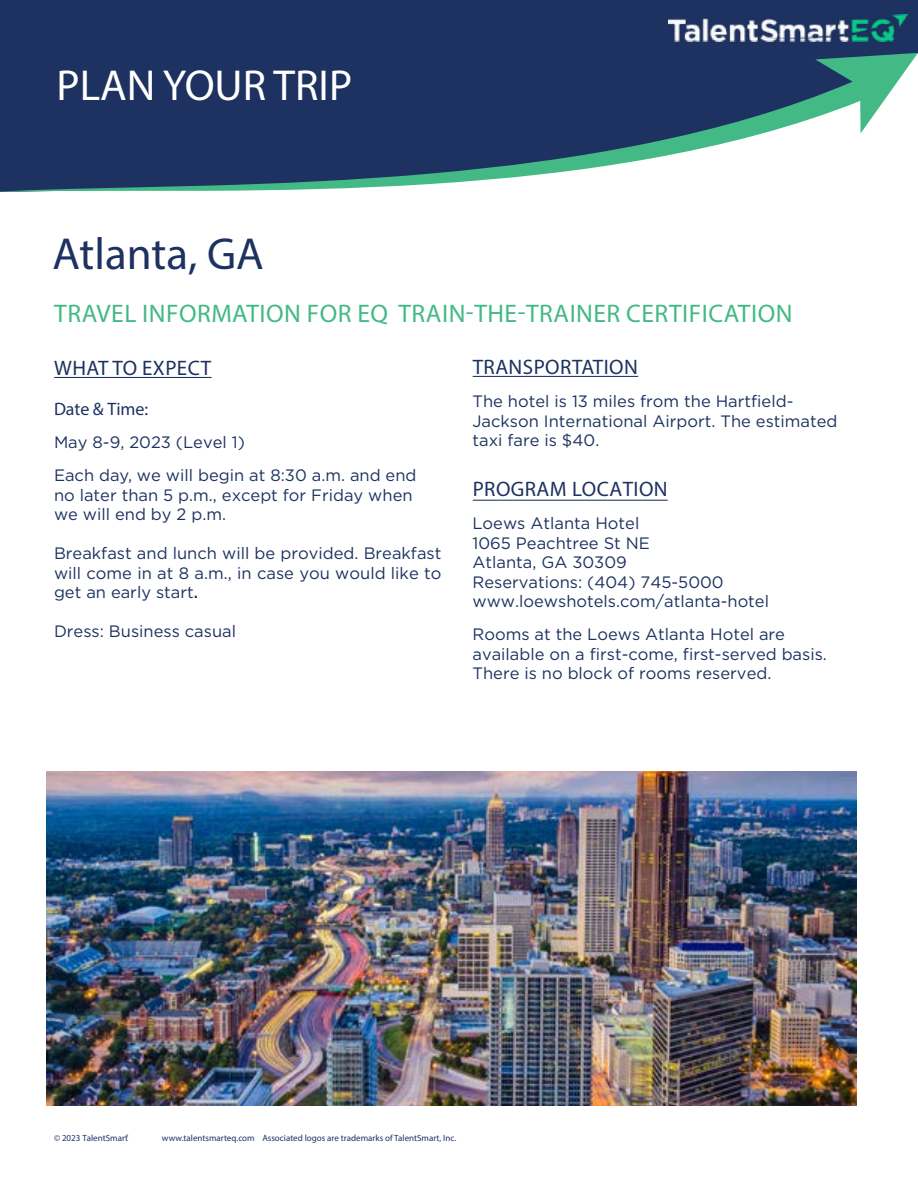
<style>
.page{position:relative;width:918px;height:1188px;background:#fff}
.page>*{position:absolute;margin:0;border:0;box-sizing:border-box;transform-origin:0 0}
.t1{font:45px "Myriad Pro";color:#1d3260}
.t2{font:43.5px "Myriad Pro";color:#fff}
.t3{font:25.5px "Myriad Pro";letter-spacing:.02em;color:#43b985}
.t4{font:21px "Myriad Pro";letter-spacing:.02em;color:#1d3260}
.t5{font:18px "Myriad Pro";color:#1d3260}
.t6{font:16.5px/19.5px "Gotham";color:#1d3260}
.t7{font:9px "Myriad Pro";color:#1d3260}
.s1{font-weight:500}
</style>
<div class="page">
<div style="left:0;top:0;width:918px;height:53px;background:#1d3260"></div>
<svg style="left:0;top:53px;width:918px;height:139px;fill:#1d3260"></svg>
<hr style="left:54px;top:377px;width:158px;height:1px;background:#1d3260">
<hr style="left:473px;top:376px;width:165px;height:1px;background:#1d3260">
<hr style="left:473px;top:499px;width:195px;height:2px;background:#1d3260">
<div style="left:0;top:28px;width:515px;height:112px;background:#1d3260"></div>
<div style="left:472px;top:0;width:140px;height:140px;background:#1d3260"></div>
<img style="left:46px;top:771px;width:810px;height:335px">
<img style="left:668px;top:14px;width:240px;height:28px">
<h2 class="t2" style="left:57px;top:59px;width:297px">PLAN YOUR TRIP</h2>
<h1 class="t1" style="left:52px;top:227px;width:213px">Atlanta, GA</h1>
<h3 class="t3" style="left:54px;top:297px;width:740px">TRAVEL INFORMATION FOR EQ TRAIN-THE-TRAINER CERTIFICATION</h3>
<p class="t4" style="left:473px;top:354px;width:167px">TRANSPORTATION</p>
<p class="t6" style="left:472px;top:391px;width:366px">The hotel is 13 miles from the Hartfield-<br>Jackson International Airport. The estimated taxi fare is $40.</p>
<p class="t4" style="left:473px;top:476px;width:197px">PROGRAM LOCATION</p>
<p class="t6" style="left:472px;top:513px;width:298px">Loews Atlanta Hotel<br>1065 Peachtree St NE<br>Atlanta, GA 30309<br>Reservations: (404) 745-5000 www.loewshotels.com/atlanta-hotel</p>
<p class="t6" style="left:472px;top:624px;width:356px">Rooms at the Loews Atlanta Hotel are available on a first-come, first-served basis.<br>There is no block of rooms reserved.</p>
<p class="t4" style="left:54px;top:355px;width:159px">WHAT TO EXPECT</p>
<p class="t5" style="left:54px;top:398px;width:96px">Date &amp; Time:</p>
<p class="t6" style="left:54px;top:425px;width:364px;line-height:33px">May 8-9, 2023 (Level 1)<br>Each day, we will begin at 8:30 a.m. and end</p>
<p class="t6" style="left:54px;top:485px;width:360px">no later than 5 p.m., except for Friday when we will end by 2 p.m.</p>
<p class="t6" style="left:54px;top:543px;width:389px;text-align:justify">Breakfast and lunch will be provided. Breakfast will come in at 8 a.m., in case you would like to get an early start<span class="s1">.</span></p>
<p class="t6" style="left:54px;top:621px;width:184px">Dress: Business casual</p>
<p class="t7" style="left:162px;top:1133px;width:296px">www.talentsmarteq.com Associated logos are trademarks of TalentSmart, Inc.</p>
</div>
